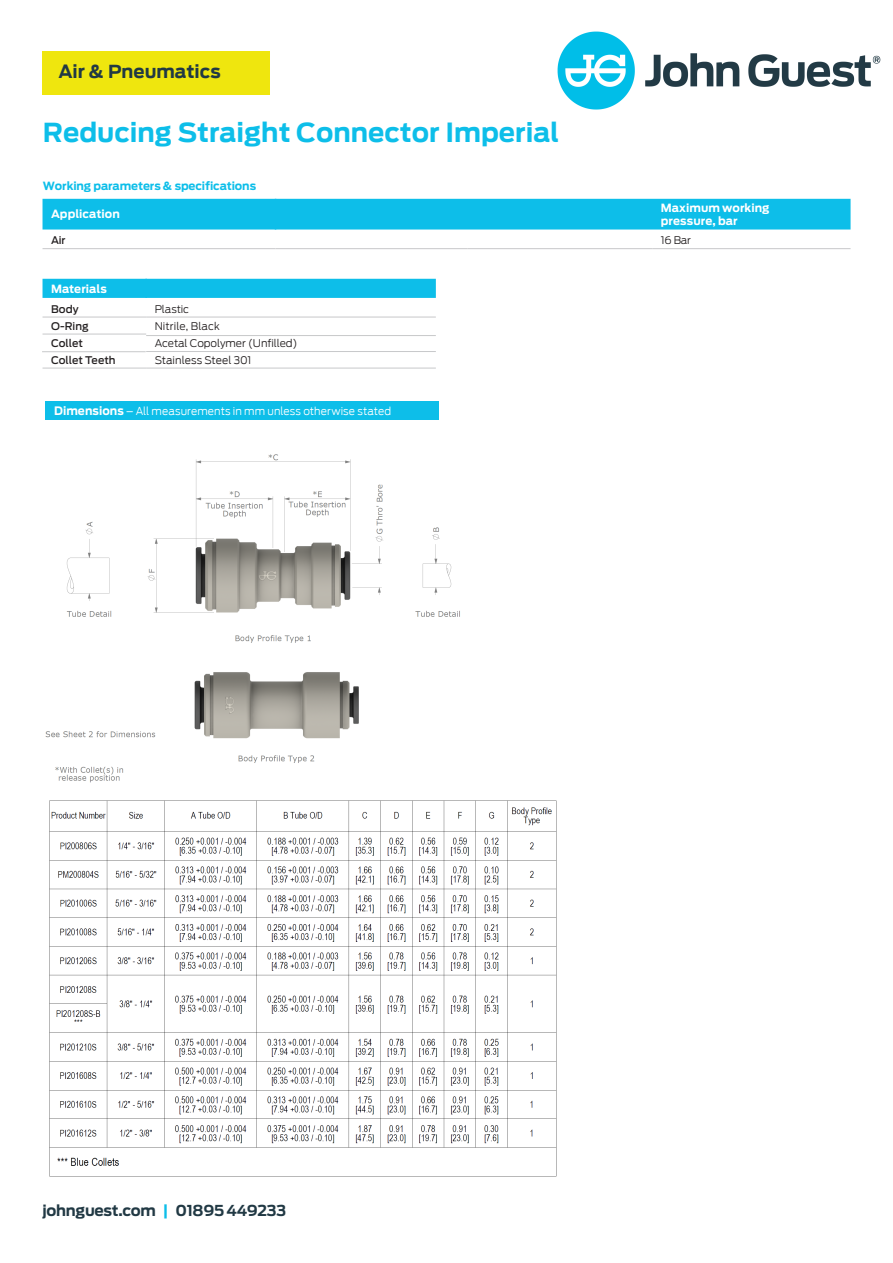
<style>
.page{position:relative;width:893px;height:1263px;background:#fff}
.page>*{position:absolute;margin:0;border:0;box-sizing:border-box;transform-origin:0 0}
.t1{font:700 26.25px "Antenna";color:#0dbee9}
.t2{font:700 18px "Antenna";color:#213944}
.t3{font:700 15px "Antenna";letter-spacing:-.02em;color:#213944}
.t4{font:700 11.25px/13.5px "Antenna";letter-spacing:.005em;color:#fff}
.t5{font:700 11.25px "Antenna";letter-spacing:-.01em;color:#0dbee9}
.t6{font:300 10.8px "Antenna";letter-spacing:.005em;color:#fff}
.t7{font:300 10.5px "Antenna";letter-spacing:-.01em;color:#231f20}
.t8{font:500 10.5px "Antenna";color:#231f20}
.t9{font:300 10.5px "Antenna";letter-spacing:.01em;color:#231f20}
.s1{font-weight:700;font-size:11.55px}
.s2{color:#0dbee9}
</style>
<div class="page">
<div style="left:43px;top:51px;width:227px;height:43px;background:#efe60e"></div>
<div style="left:43px;top:279px;width:393px;height:19px;background:#0dbee9"></div>
<hr style="left:146px;top:317px;width:290px;height:1px;background:#c7c8ca">
<hr style="left:146px;top:335px;width:290px;height:1px;background:#c7c8ca">
<hr style="left:146px;top:368px;width:290px;height:1px;background:#c7c8ca">
<hr style="left:43px;top:317px;width:103px;height:1px;background:#c7c8ca">
<hr style="left:43px;top:334px;width:103px;height:1px;background:#c7c8ca">
<hr style="left:43px;top:368px;width:103px;height:1px;background:#c7c8ca">
<div style="left:43px;top:199px;width:807px;height:31px;background:#0dbee9"></div>
<hr style="left:275px;top:199px;width:1px;height:31px;background:#0dbee9">
<hr style="left:276px;top:248px;width:192px;height:1px;background:#c7c8ca">
<hr style="left:468px;top:248px;width:184px;height:1px;background:#c7c8ca">
<hr style="left:652px;top:248px;width:198px;height:1px;background:#c7c8ca">
<hr style="left:43px;top:248px;width:233px;height:1px;background:#c7c8ca">
<hr style="left:146px;top:351px;width:290px;height:1px;background:#c7c8ca">
<hr style="left:42px;top:351px;width:104px;height:1px;background:#c7c8ca">
<div style="left:46px;top:401px;width:393px;height:19px;background:#0dbee9"></div>
<img style="left:45px;top:454px;width:415px;height:329px">
<img style="left:49px;top:800px;width:508px;height:377px">
<img style="left:557px;top:31px;width:324px;height:79px">
<h2 class="t2" style="left:58px;top:64px;width:164px">Air &amp; Pneumatics</h2>
<h1 class="t1" style="left:43px;top:121px;width:518px">Reducing Straight Connector Imperial</h1>
<p class="t5" style="left:43px;top:178px;width:215px">Working parameters &amp; specifications</p>
<p class="t4" style="left:51px;top:208px;width:70px">Application</p>
<p class="t4" style="left:661px;top:201px;width:110px">Maximum working pressure, bar</p>
<p class="t8" style="left:51px;top:234px;width:16px">Air</p>
<p class="t7" style="left:661px;top:234px;width:32px">16 Bar</p>
<p class="t4" style="left:51px;top:282px;width:57px">Materials</p>
<p class="t8" style="left:51px;top:303px;width:29px">Body</p>
<p class="t7" style="left:155px;top:303px;width:36px">Plastic</p>
<p class="t8" style="left:51px;top:320px;width:39px">O-Ring</p>
<p class="t9" style="left:155px;top:320px;width:67px">Nitrile, Black</p>
<p class="t8" style="left:51px;top:337px;width:34px">Collet</p>
<p class="t7" style="left:155px;top:337px;width:144px">Acetal Copolymer (Unfilled)</p>
<p class="t8" style="left:51px;top:354px;width:66px">Collet Teeth</p>
<p class="t7" style="left:155px;top:354px;width:98px">Stainless Steel 301</p>
<p class="t6" style="left:54px;top:405px;width:339px"><span class="s1">Dimensions</span> – All measurements in mm unless otherwise stated</p>
<h3 class="t3" style="left:43px;top:1200px;width:245px">johnguest.com <span class="s2">|</span> 01895 449233</h3>
</div>
